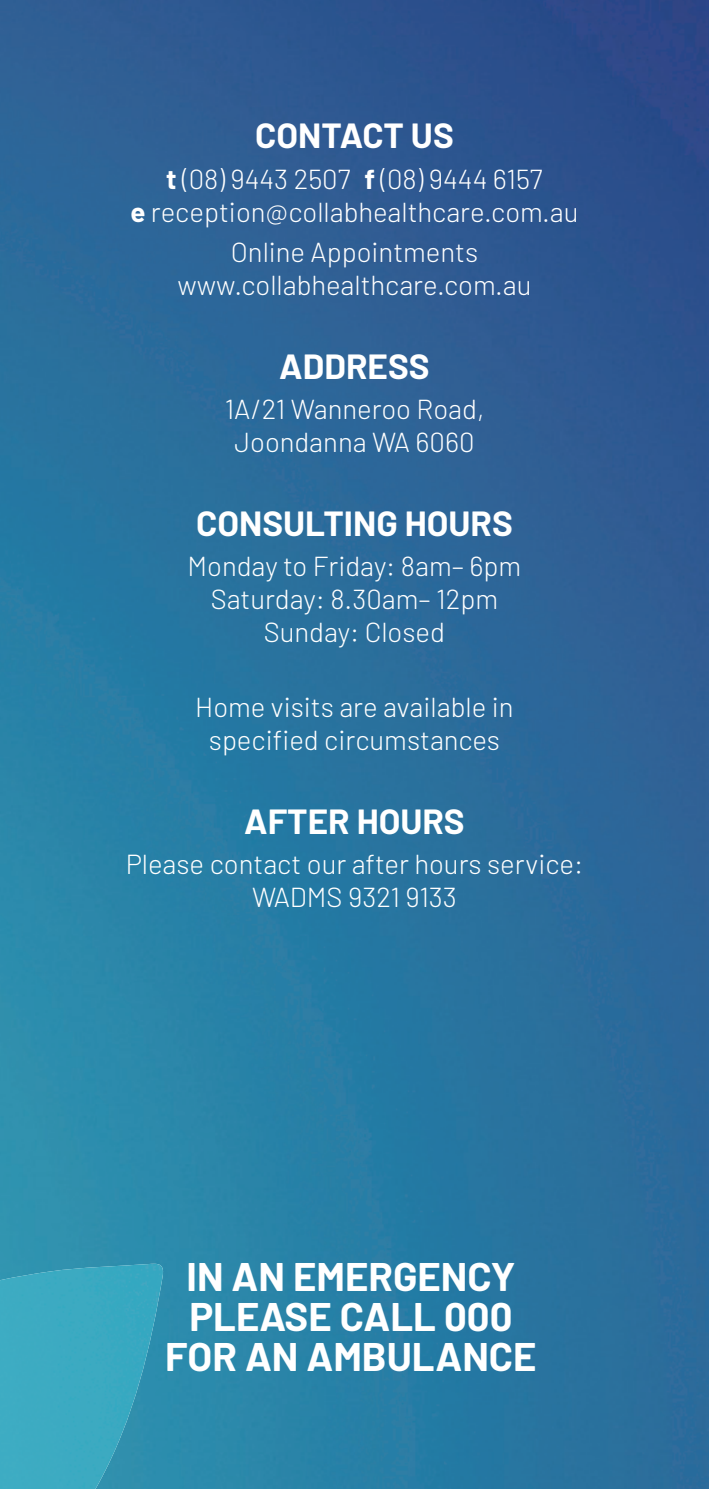
<style>
.page{position:relative;width:709px;height:1489px;background:#fff}
.page>*{position:absolute;margin:0;border:0;box-sizing:border-box;transform-origin:0 0}
.t1{font:700 40px/40px "Barlow";color:#fff;text-align:center}
.t2{font:700 35px "Barlow";color:#fff}
.t3{font:300 27.5px/33px "Barlow";color:#fff;text-align:center}
.s1{font-weight:700}
</style>
<div class="page">
<img style="left:0;top:0;width:709px;height:1488px">
<img style="left:0;top:1263px;width:164px;height:225px">
<p class="t2" style="left:255px;top:110px;width:200px">CONTACT US</p>
<p class="t3" style="left:130px;top:160px;width:449px"><span class="s1">t</span> (08) 9443 2507 <span class="s1">f</span> (08) 9444 6157<br><span class="s1">e</span> reception@collabhealthcare.com.au</p>
<p class="t3" style="left:177px;top:233px;width:355px">Online Appointments www.collabhealthcare.com.au</p>
<p class="t2" style="left:279px;top:340px;width:152px">ADDRESS</p>
<p class="t3" style="left:225px;top:391px;width:261px">1A/21 Wanneroo Road,<br>Joondanna WA 6060</p>
<p class="t2" style="left:196px;top:497px;width:318px">CONSULTING HOURS</p>
<p class="t3" style="left:188px;top:548px;width:335px">Monday to Friday: 8am– 6pm<br>Saturday: 8.30am– 12pm<br>Sunday: Closed</p>
<p class="t3" style="left:195px;top:689px;width:320px">Home visits are available in specified circumstances</p>
<p class="t2" style="left:244px;top:795px;width:222px">AFTER HOURS</p>
<p class="t3" style="left:126px;top:846px;width:459px">Please contact our after hours service:<br>WADMS 9321 9133</p>
<h1 class="t1" style="left:165px;top:1253px;width:373px">IN AN EMERGENCY<br>PLEASE CALL 000<br>FOR AN AMBULANCE</h1>
</div>
